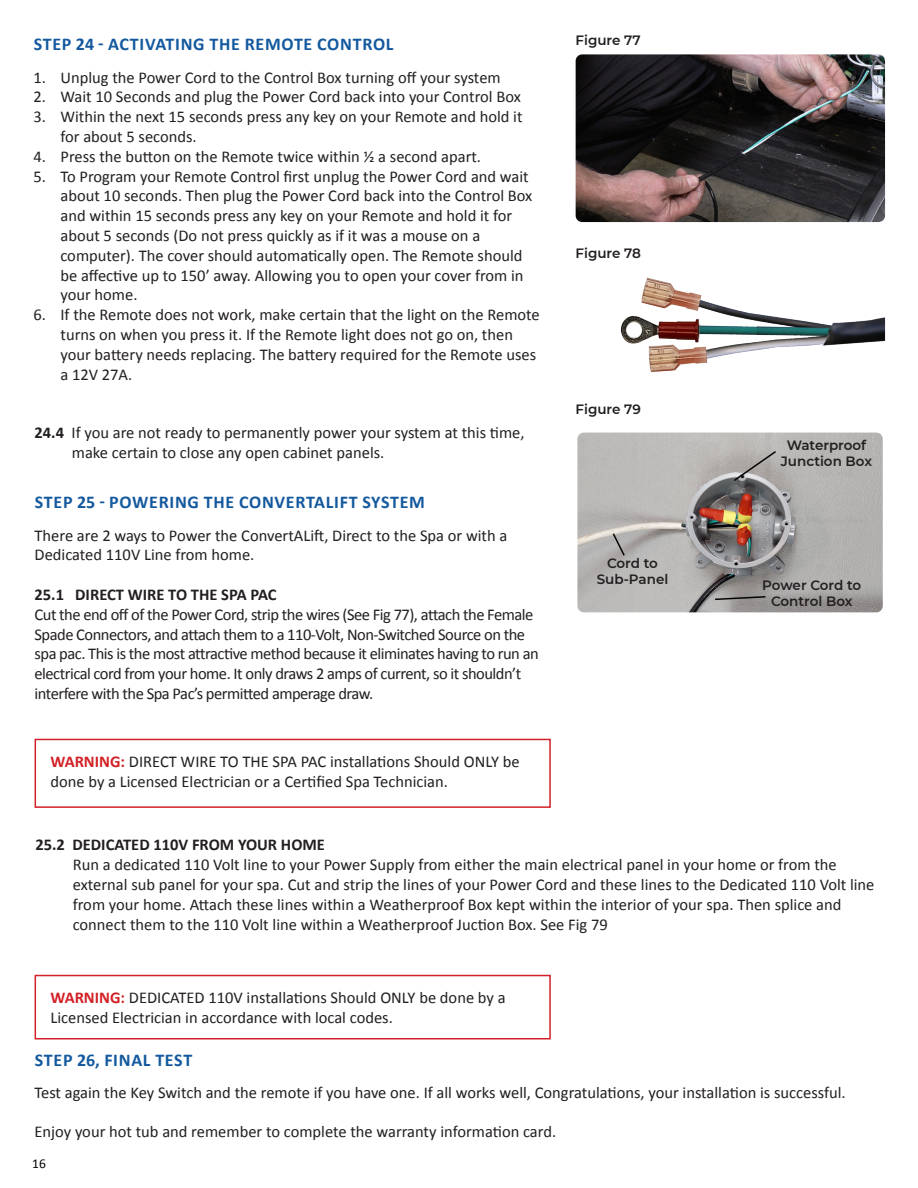
<style>
.page{position:relative;width:918px;height:1188px;background:#fff}
.page>*{position:absolute;margin:0;border:0;box-sizing:border-box;transform-origin:0 0}
.t1{font:700 18px "Calibri";letter-spacing:.04em;color:#14599e}
.t2{font:16.5px/19.8px "Calibri";color:#231f20}
.t3{font:16.5px/19.8px "Calibri";letter-spacing:-.03em;color:#231f20}
.t4{font:700 16.5px "Calibri";color:#231f20}
.t5{font:600 13.5px "Montserrat";color:#231f20}
.t6{font:13.5px "Calibri";color:#040503}
.s1{font-weight:700}
.s2{font-weight:700;color:#d32026}
</style>
<div class="page">
<div style="left:35px;top:739px;width:516px;height:69px;background:#fff;border:2px solid #d32029"></div>
<div style="left:35px;top:975px;width:516px;height:65px;background:#fff;border:2px solid #d32029"></div>
<img style="left:576px;top:54px;width:309px;height:168px">
<img style="left:620px;top:277px;width:265px;height:95px">
<img style="left:577px;top:433px;width:306px;height:179px">
<svg style="left:732px;top:450px;width:46px;height:33px;background:#a5a2a0"></svg>
<svg style="left:714px;top:595px;width:53px;height:6px"></svg>
<svg style="left:611px;top:532px;width:15px;height:25px"></svg>
<p class="t1" style="left:34px;top:32px;width:361px">STEP 24 - ACTIVATING THE REMOTE CONTROL</p>
<p class="t2" style="left:33px;top:67px;width:469px">1. Unplug the Power Cord to the Control Box turning off your system</p>
<p class="t2" style="left:33px;top:87px;width:489px">2. Wait 10 Seconds and plug the Power Cord back into your Control Box</p>
<p class="t2" style="left:60px;top:106px;width:464px;text-indent:-27px">3. Within the next 15 seconds press any key on your Remote and hold it for about 5 seconds.</p>
<p class="t2" style="left:33px;top:146px;width:449px">4. Press the button on the Remote twice within ½ a second apart.</p>
<p class="t2" style="left:60px;top:166px;width:473px;text-indent:-27px">5. To Program your Remote Control first unplug the Power Cord and wait about 10 seconds. Then plug the Power Cord back into the Control Box and within 15 seconds press any key on your Remote and hold it for about 5 seconds (Do not press quickly as if it was a mouse on a computer). The cover should automatically open. The Remote should be affective up to 150’ away. Allowing you to open your cover from in your home.</p>
<p class="t2" style="left:60px;top:304px;width:481px;text-indent:-27px">6. If the Remote does not work, make certain that the light on the Remote turns on when you press it. If the Remote light does not go on, then your battery needs replacing. The battery required for the Remote uses a 12V 27A.</p>
<p class="t2" style="left:35px;top:422px;width:492px"><span class="s1">24.4</span> If you are not ready to permanently power your system at this time,</p>
<p class="t2" style="left:72px;top:442px;width:314px">make certain to close any open cabinet panels.</p>
<p class="t1" style="left:35px;top:490px;width:392px">STEP 25 - POWERING THE CONVERTALIFT SYSTEM</p>
<p class="t2" style="left:35px;top:525px;width:474px">There are 2 ways to Power the ConvertALift, Direct to the Spa or with a</p>
<p class="t2" style="left:35px;top:545px;width:221px">Dedicated 110V Line from home.</p>
<p class="t4" style="left:35px;top:583px;width:244px">25.1 DIRECT WIRE TO THE SPA PAC</p>
<p class="t3" style="left:35px;top:604px;width:506px">Cut the end off of the Power Cord, strip the wires (See Fig 77), attach the Female Spade Connectors, and attach them to a 110-Volt, Non-Switched Source on the spa pac. This is the most attractive method because it eliminates having to run an electrical cord from your home. It only draws 2 amps of current, so it shouldn’t interfere with the Spa Pac’s permitted amperage draw.</p>
<p class="t2" style="left:50px;top:752px;width:471px"><span class="s2">WARNING:</span> DIRECT WIRE TO THE SPA PAC installations Should ONLY be done by a Licensed Electrician or a Certified Spa Technician.</p>
<p class="t5" style="left:576px;top:31px;width:67px">Figure 77</p>
<p class="t5" style="left:576px;top:244px;width:67px">Figure 78</p>
<p class="t5" style="left:576px;top:400px;width:67px">Figure 79</p>
<p class="t5" style="left:607px;top:554px;width:52px">Cord to</p>
<p class="t5" style="left:597px;top:570px;width:73px">Sub-Panel</p>
<p class="t5" style="left:787px;top:436px;width:81px">Waterproof</p>
<p class="t5" style="left:781px;top:452px;width:93px">Junction Box</p>
<p class="t5" style="left:762px;top:575px;width:101px">Power Cord to</p>
<p class="t5" style="left:771px;top:592px;width:83px">Control Box</p>
<p class="t4" style="left:35px;top:833px;width:291px">25.2 DEDICATED 110V FROM YOUR HOME</p>
<p class="t2" style="left:73px;top:854px;width:766px">Run a dedicated 110 Volt line to your Power Supply from either the main electrical panel in your home or from the</p>
<p class="t2" style="left:73px;top:874px;width:803px">external sub panel for your spa. Cut and strip the lines of your Power Cord and these lines to the Dedicated 110 Volt line</p>
<p class="t2" style="left:73px;top:894px;width:770px">from your home. Attach these lines within a Weatherproof Box kept within the interior of your spa. Then splice and</p>
<p class="t2" style="left:73px;top:914px;width:537px">connect them to the 110 Volt line within a Weatherproof Juction Box. See Fig 79</p>
<p class="t2" style="left:50px;top:988px;width:457px"><span class="s2">WARNING:</span> DEDICATED 110V installations Should ONLY be done by a<br>Licensed Electrician in accordance with local codes.</p>
<p class="t1" style="left:35px;top:1047px;width:159px">STEP 26, FINAL TEST</p>
<p class="t2" style="left:35px;top:1082px;width:813px">Test again the Key Switch and the remote if you have one. If all works well, Congratulations, your installation is successful.</p>
<p class="t2" style="left:35px;top:1121px;width:523px">Enjoy your hot tub and remember to complete the warranty information card.</p>
<p class="t6" style="left:32px;top:1154px;width:15px">16</p>
</div>
